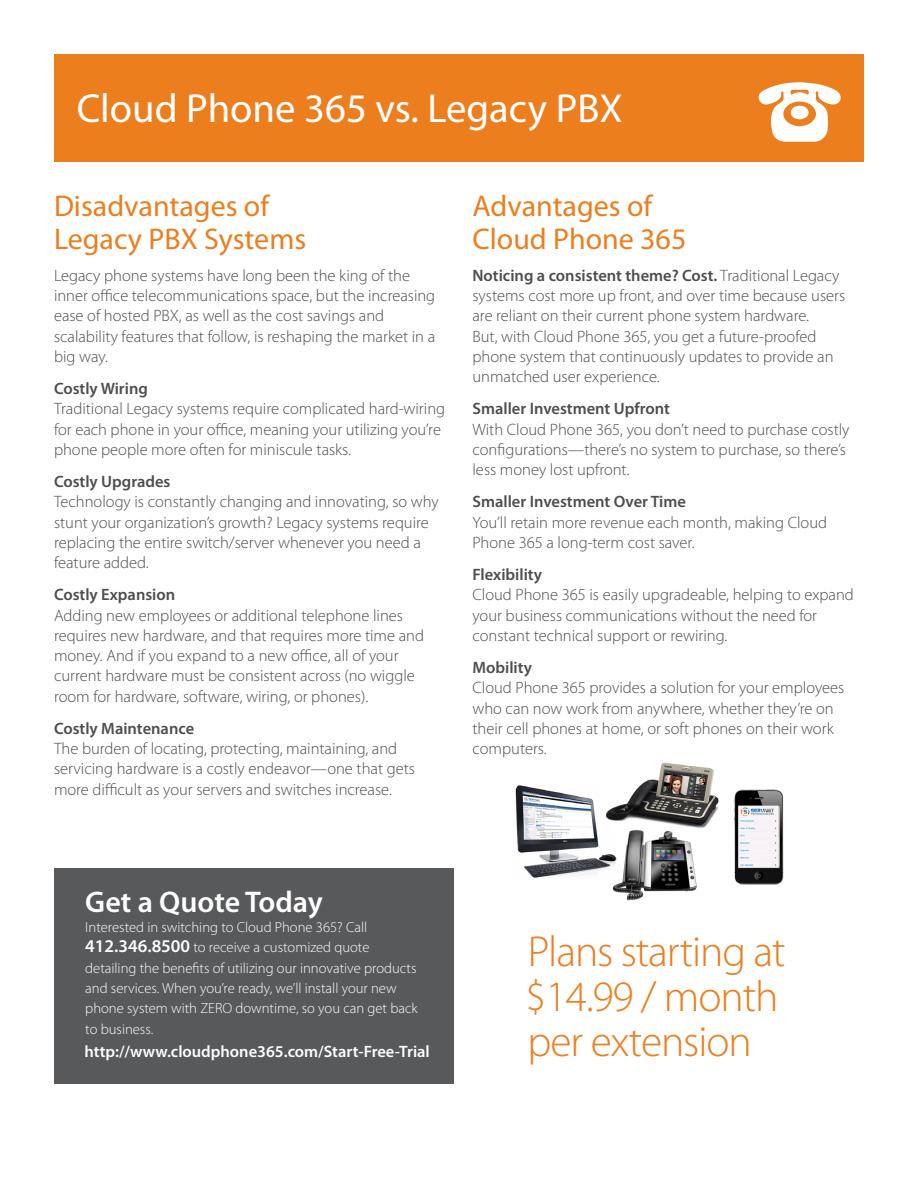
<style>
.page{position:relative;width:918px;height:1188px;background:#fff}
.page>*{position:absolute;margin:0;border:0;box-sizing:border-box;transform-origin:0 0}
.t1{font:300 43.5px/45px "Myriad Pro";letter-spacing:-.025em;color:#ec7e1e}
.t2{font:40.65px "Myriad Pro";color:#fff}
.t3{font:30px/33px "Myriad Pro";color:#ec7e1e}
.t4{font:600 30px "Myriad Pro";color:#fff}
.t5{font:300 16.5px/20.2px "Myriad Pro";color:#4d4d4f}
.t6{font:600 16.5px "Myriad Pro";color:#4d4d4f}
.t7{font:600 16.5px "Myriad Pro";color:#fff}
.t8{font:300 14.7px/20.2px "Myriad Pro";color:#fff}
.s1{font-weight:600}
.s2{font-weight:600;font-size:18px}
</style>
<div class="page">
<img style="left:515px;top:762px;width:269px;height:139px">
<div style="left:54px;top:54px;width:810px;height:108px;background:#ec7e1e"></div>
<svg style="left:758px;top:82px;width:83px;height:60px"></svg>
<div style="left:54px;top:868px;width:400px;height:215px;background:#58595b"></div>
<h2 class="t2" style="left:77px;top:86px;width:547px">Cloud Phone 365 vs. Legacy PBX</h2>
<h3 class="t3" style="left:54px;top:190px;width:254px">Disadvantages of<br>Legacy PBX Systems</h3>
<p class="t5" style="left:54px;top:266px;width:383px">Legacy phone systems have long been the king of the inner office telecommunications space, but the increasing ease of hosted PBX, as well as the cost savings and scalability features that follow, is reshaping the market in a big way.</p>
<p class="t6" style="left:54px;top:379px;width:95px">Costly Wiring</p>
<p class="t5" style="left:54px;top:399px;width:393px">Traditional Legacy systems require complicated hard-wiring for each phone in your office, meaning your utilizing you’re phone people more often for miniscule tasks.</p>
<p class="t6" style="left:54px;top:472px;width:118px">Costly Upgrades</p>
<p class="t5" style="left:54px;top:492px;width:386px">Technology is constantly changing and innovating, so why stunt your organization’s growth? Legacy systems require replacing the entire switch/server whenever you need a feature added.</p>
<p class="t6" style="left:54px;top:586px;width:123px">Costly Expansion</p>
<p class="t5" style="left:54px;top:605px;width:372px">Adding new employees or additional telephone lines requires new hardware, and that requires more time and money. And if you expand to a new office, all of your current hardware must be consistent across (no wiggle room for hardware, software, wiring, or phones).</p>
<p class="t6" style="left:54px;top:719px;width:142px">Costly Maintenance</p>
<p class="t5" style="left:54px;top:739px;width:362px">The burden of locating, protecting, maintaining, and servicing hardware is a costly endeavor—one that gets more difficult as your servers and switches increase.</p>
<h3 class="t3" style="left:472px;top:190px;width:215px">Advantages of<br>Cloud Phone 365</h3>
<p class="t5" style="left:472px;top:266px;width:374px"><span class="s1">Noticing a consistent theme? Cost.</span> Traditional Legacy systems cost more up front, and over time because users are reliant on their current phone system hardware.<br>But, with Cloud Phone 365, you get a future-proofed phone system that continuously updates to provide an unmatched user experience.</p>
<p class="t6" style="left:472px;top:400px;width:199px">Smaller Investment Upfront</p>
<p class="t5" style="left:472px;top:419px;width:379px">With Cloud Phone 365, you don’t need to purchase costly configurations—there’s no system to purchase, so there’s less money lost upfront.</p>
<p class="t6" style="left:472px;top:493px;width:215px">Smaller Investment Over Time</p>
<p class="t5" style="left:472px;top:512px;width:356px">You’ll retain more revenue each month, making Cloud<br>Phone 365 a long-term cost saver.</p>
<p class="t6" style="left:472px;top:565px;width:71px">Flexibility</p>
<p class="t5" style="left:472px;top:585px;width:383px">Cloud Phone 365 is easily upgradeable, helping to expand your business communications without the need for constant technical support or rewiring.</p>
<p class="t6" style="left:472px;top:658px;width:61px">Mobility</p>
<p class="t5" style="left:472px;top:678px;width:373px">Cloud Phone 365 provides a solution for your employees who can now work from anywhere, whether they’re on their cell phones at home, or soft phones on their work computers.</p>
<h3 class="t4" style="left:85px;top:885px;width:239px">Get a Quote Today</h3>
<p class="t8" style="left:85px;top:917px;width:334px">Interested in switching to Cloud Phone 365? Call <span class="s2">412.346.8500</span> to receive a customized quote detailing the benefits of utilizing our innovative products and services. When you’re ready, we’ll install your new phone system with ZERO downtime, so you can get back to business.</p>
<p class="t7" style="left:85px;top:1042px;width:347px">http://www.cloudphone365.com/Start-Free-Trial</p>
<h1 class="t1" style="left:526px;top:930px;width:261px">Plans starting at $14.99 / month per extension</h1>
</div>
